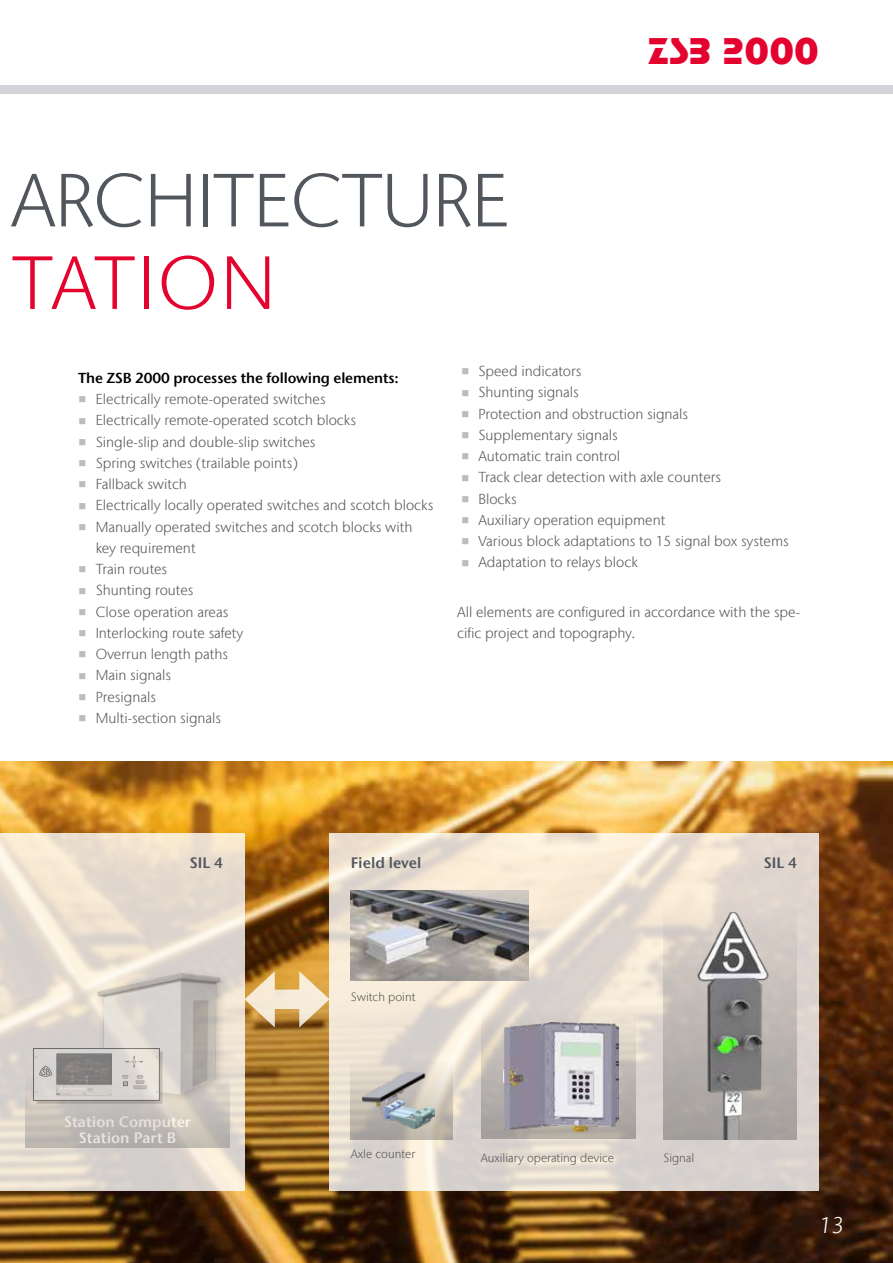
<style>
.page{position:relative;width:893px;height:1263px;background:#fff}
.page>*{position:absolute;margin:0;border:0;box-sizing:border-box;transform-origin:0 0}
.t1{font:300 75px "Stone Sans IIITC Com";letter-spacing:-.005em;color:#52575e}
.t2{font:300 75px "Stone Sans IIITC Com";letter-spacing:.04em;color:#e4032e}
.t3{font:36px "Stop";color:#e4032e}
.t4{font:300 22.5px "Stone Sans IIITC Com";color:#fff}
.t5{font:15px/16.5px "ITC Stone Sans Com Semi";color:#fff;text-align:center}
.t6{font:15px "ITC Stone Sans Com Semi";color:#52575e}
.t7{font:300 14.4px/21.3px "Stone Sans IIITC Com";color:#575756}
.t8{font:14.4px "ITC Stone Sans Com Semi";letter-spacing:-.01em;color:#000}
.t9{font:300 12px "Stone Sans IIITC Com";color:#575756}
</style>
<div class="page">
<img style="left:0;top:761px;width:893px;height:502px">
<svg style="left:330px;top:833px;width:489px;height:358px;background:#e7ddd2"></svg>
<svg style="left:0;top:833px;width:244px;height:358px;background:#e7ddd0"></svg>
<div style="left:263px;top:989px;width:48px;height:20px;background:#f6ebd8"></div>
<svg style="left:244px;top:971px;width:31px;height:56px;background:#d3b382"></svg>
<svg style="left:299px;top:971px;width:31px;height:56px;background:#debf8c"></svg>
<svg style="left:26px;top:969px;width:204px;height:178px;background:#ccc6bf"></svg>
<img style="left:85px;top:957px;width:145px;height:149px">
<div style="left:36px;top:1051px;width:126px;height:52px;background:#000;opacity:.35"></div>
<svg style="left:36px;top:1050px;width:121px;height:48px;background:#d8d5d0"></svg>
<svg style="left:39px;top:1066px;width:13px;height:11px"></svg>
<svg style="left:123px;top:1075px;width:25px;height:14px"></svg>
<svg style="left:125px;top:1055px;width:18px;height:13px"></svg>
<img style="left:57px;top:1054px;width:54px;height:40px">
<div style="left:0;top:85px;width:893px;height:9px;background:#d3d4d9"></div>
<img style="left:351px;top:891px;width:178px;height:90px">
<img style="left:663px;top:897px;width:134px;height:242px">
<svg style="left:351px;top:1058px;width:102px;height:81px;background:#cfc7bc"></svg>
<img style="left:362px;top:1073px;width:72px;height:56px">
<svg style="left:481px;top:1006px;width:155px;height:133px;background:#c7c0b8"></svg>
<img style="left:503px;top:1022px;width:115px;height:109px">
<h1 class="t1" style="left:11px;top:154px;width:500px">ARCHITECTURE</h1>
<h1 class="t2" style="left:12px;top:237px;width:265px">TATION</h1>
<h2 class="t3" style="left:648px;top:29px;width:172px">ZSB 2000</h2>
<p class="t8" style="left:78px;top:369px;width:322px">The ZSB 2000 processes the following elements:</p>
<p class="t7" style="left:96px;top:388px;width:339px">Electrically remote-operated switches<br>Electrically remote-operated scotch blocks<br>Single-slip and double-slip switches<br>Spring switches (trailable points)<br>Fallback switch<br>Electrically locally operated switches and scotch blocks<br>Manually operated switches and scotch blocks with key requirement<br>Train routes<br>Shunting routes<br>Close operation areas<br>Interlocking route safety<br>Overrun length paths<br>Main signals<br>Presignals<br>Multi-section signals</p>
<p class="t7" style="left:478px;top:360px;width:312px">Speed indicators<br>Shunting signals<br>Protection and obstruction signals<br>Supplementary signals<br>Automatic train control<br>Track clear detection with axle counters<br>Blocks<br>Auxiliary operation equipment<br>Various block adaptations to 15 signal box systems<br>Adaptation to relays block</p>
<p class="t7" style="left:457px;top:601px;width:344px">All elements are configured in accordance with the spe&shy;cific project and topography.</p>
<p class="t6" style="left:190px;top:853px;width:35px">SIL 4</p>
<p class="t6" style="left:351px;top:853px;width:72px">Field level</p>
<p class="t6" style="left:764px;top:853px;width:35px">SIL 4</p>
<p class="t5" style="left:64px;top:1113px;width:128px">Station Computer<br>Station Part B</p>
<p class="t9" style="left:351px;top:989px;width:66px">Switch point</p>
<p class="t9" style="left:351px;top:1146px;width:66px">Axle counter</p>
<p class="t9" style="left:481px;top:1150px;width:135px">Auxiliary operating device</p>
<p class="t9" style="left:663px;top:1150px;width:32px">Signal</p>
<h3 class="t4" style="left:819px;top:1211px;width:29px">13</h3>
</div>
